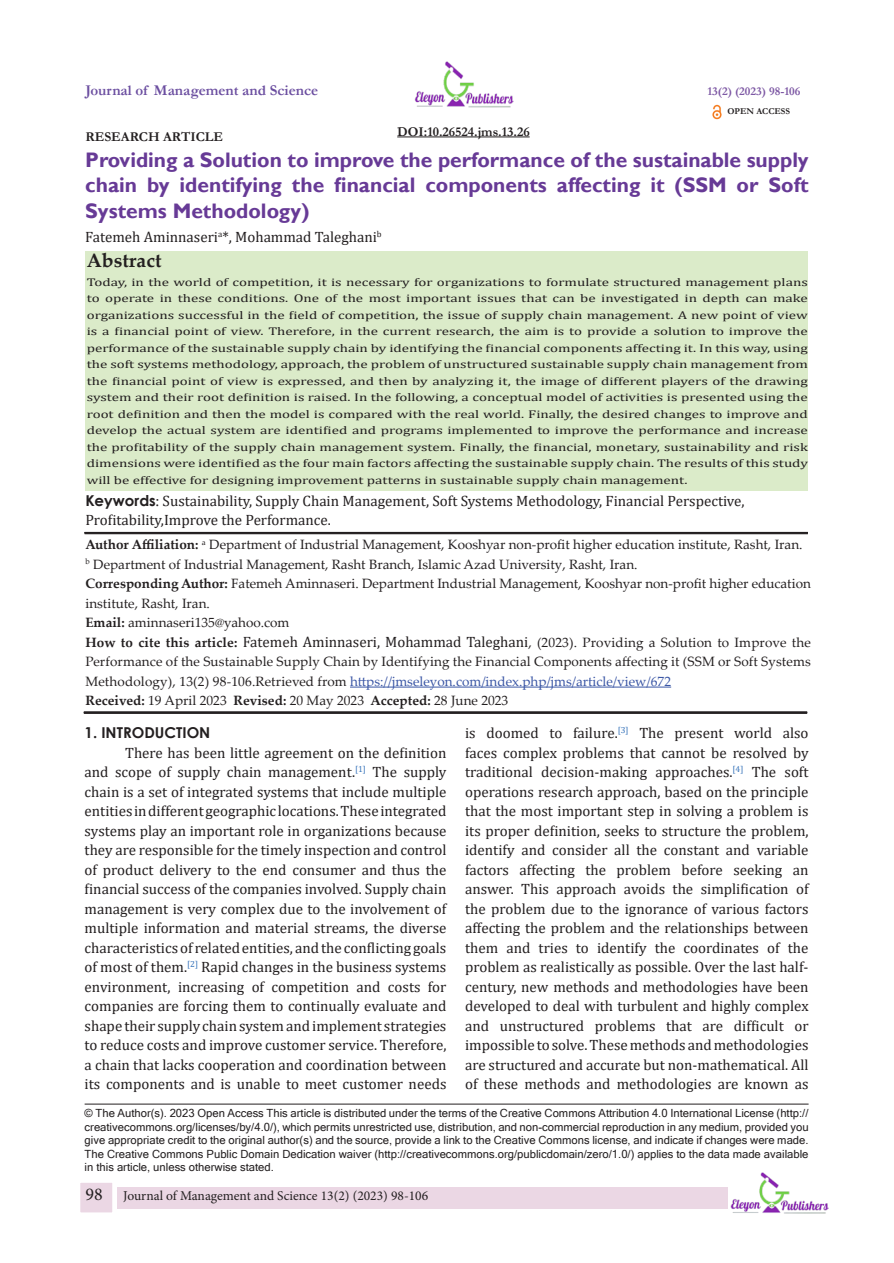
<style>
.page{position:relative;width:894px;height:1263px;background:#fff}
.page>*{position:absolute;margin:0;border:0;box-sizing:border-box;transform-origin:0 0}
.t1{font:700 21px/25.2px "Gill Sans";color:#673a96;text-align:justify}
.t2{font:700 19.5px "Palatino Linotype";color:#231f20}
.t3{font:15px/19.5px "Cambria";color:#231f20;text-align:justify}
.t4{font:700 15px "Garamond";color:#6b4ea0}
.t5{font:700 15px "Century Gothic";color:#231f20}
.t6{font:13.5px/19.5px "Palatino Linotype";color:#231f20}
.t7{font:13.5px "Minion Pro";color:#231f20}
.t8{font:700 13.5px "Garamond";color:#231f20}
.t9{font:700 12px "Garamond";color:#7d58a4}
.t10{font:11.25px/16.5px "Cambria";color:#231f20;text-align:justify;scale:1.33 1}
.t11{font:11.25px/13.5px "Microsoft Sans Serif";color:#231f20;text-align:justify}
.t12{font:700 9px "Garamond";color:#231f20}
.s1{font-family:"Century Gothic";font-weight:700}
.s2{font-family:"Gill Sans"}
.s3{font-weight:700}
.s4{font-family:"Cambria";font-size:15px}
.s5{color:#3a56a5}
.s6{font-size:18px}
</style>
<div class="page">
<div style="left:117px;top:1186px;width:610px;height:22px;background:#ebd7e4"></div>
<div style="left:76px;top:1178px;width:41px;height:38px;background:#ebd7e4;border:4px solid #fff"></div>
<img style="left:713px;top:1172px;width:116px;height:42px">
<img style="left:414px;top:62px;width:100px;height:46px">
<img style="left:712px;top:104px;width:10px;height:16px">
<hr style="left:397px;top:137px;width:132px;height:1px;background:#231f20">
<hr style="left:85px;top:532px;width:722px;height:1px;background:#231f20">
<hr style="left:85px;top:533px;width:722px;height:1px;background:#231f20">
<hr style="left:350px;top:686px;width:321px;height:1px;background:#3a56a5">
<div style="left:86px;top:252px;width:721px;height:239px;background:#dbebc9"></div>
<hr style="left:84px;top:712px;width:722px;height:1px;background:#231f20">
<hr style="left:84px;top:713px;width:722px;height:1px;background:#231f20">
<hr style="left:85px;top:1103px;width:723px;height:1px;background:#231f20">
<p class="t4" style="left:85px;top:80px;width:234px">Journal of Management and Science</p>
<p class="t8" style="left:85px;top:128px;width:139px">RESEARCH ARTICLE</p>
<p class="t9" style="left:707px;top:83px;width:94px">13(2) (2023) 98-106</p>
<p class="t12" style="left:727px;top:105px;width:64px">OPEN ACCESS</p>
<p class="t8" style="left:397px;top:122px;width:134px">DOI:10.26524.jms.13.26</p>
<p class="t1" style="left:85px;top:147px;width:724px">Providing a Solution to improve the performance of the sustainable supply chain by identifying the financial components affecting it (SSM or Soft Systems Methodology)</p>
<p class="t3" style="left:85px;top:227px;width:298px">Fatemeh Aminnaseri<sup>a</sup>*, Mohammad Taleghani<sup>b</sup></p>
<p class="t2" style="left:87px;top:246px;width:76px">Abstract</p>
<p class="t10" style="left:87px;top:273px;width:543px">Today, in the world of competition, it is necessary for organizations to formulate structured management plans to operate in these conditions. One of the most important issues that can be investigated in depth can make organizations successful in the field of competition, the issue of supply chain management. A new point of view is a financial point of view. Therefore, in the current research, the aim is to provide a solution to improve the performance of the sustainable supply chain by identifying the financial components affecting it. In this way, using the soft systems methodology, approach, the problem of unstructured sustainable supply chain management from the financial point of view is expressed, and then by analyzing it, the image of different players of the drawing system and their root definition is raised. In the following, a conceptual model of activities is presented using the root definition and then the model is compared with the real world. Finally, the desired changes to improve and develop the actual system are identified and programs implemented to improve the performance and increase the profitability of the supply chain management system. Finally, the financial, monetary, sustainability and risk dimensions were identified as the four main factors affecting the sustainable supply chain. The results of this study will be effective for designing improvement patterns in sustainable supply chain management.</p>
<p class="t3" style="left:85px;top:492px;width:660px;line-height:18.5px"><span class="s1">Keywords</span><span class="s2">:</span> Sustainability, Supply Chain Management, Soft Systems Methodology, Financial Perspective,<br>Profitability,Improve the Performance.</p>
<p class="t6" style="left:85px;top:534px;width:718px"><span class="s3">Author Affiliation:</span> <sup>a</sup> Department of Industrial Management, Kooshyar non-profit higher education institute, Rasht, Iran.</p>
<p class="t6" style="left:85px;top:554px;width:553px"><sup>b</sup> Department of Industrial Management, Rasht Branch, Islamic Azad University, Rasht, Iran.</p>
<p class="t6" style="left:85px;top:573px;width:726px"><span class="s3">Corresponding Author:</span> Fatemeh Aminnaseri. Department Industrial Management, Kooshyar non-profit higher education institute, Rasht, Iran.</p>
<p class="t6" style="left:85px;top:612px;width:205px"><span class="s3">Email:</span> aminnaseri135@yahoo.com</p>
<p class="t6" style="left:85px;top:632px;width:726px;text-align:justify"><span class="s3">How to cite this article:</span> <span class="s4">Fatemeh Aminnaseri, Mohammad Taleghani</span>, (2023). Providing a Solution to Improve the Performance of the Sustainable Supply Chain by Identifying the Financial Components affecting it (SSM or Soft Systems Methodology), 13(2) 98-106.Retrieved from <span class="s5">https://jmseleyon.com/index.php/jms/article/view/672</span></p>
<p class="t6" style="left:85px;top:690px;width:424px"><span class="s3">Received:</span> 19 April 2023 <span class="s3">Revised:</span> 20 May 2023 <span class="s3">Accepted:</span> 28 June 2023</p>
<p class="t5" style="left:85px;top:721px;width:127px">1. INTRODUCTION</p>
<p class="t3" style="left:85px;top:743px;width:363px;text-indent:41px">There has been little agreement on the definition and scope of supply chain management.<sup>[1]</sup> The supply chain is a set of integrated systems that include multiple entities in different geographic locations. These integrated systems play an important role in organizations because they are responsible for the timely inspection and control of product delivery to the end consumer and thus the financial success of the companies involved. Supply chain management is very complex due to the involvement of multiple information and material streams, the diverse characteristics of related entities, and the conflicting goals of most of them.<sup>[2]</sup> Rapid changes in the business systems environment, increasing of competition and costs for companies are forcing them to continually evaluate and shape their supply chain system and implement strategies to reduce costs and improve customer service. Therefore, a chain that lacks cooperation and coordination between its components and is unable to meet customer needs</p>
<p class="t3" style="left:465px;top:723px;width:345px">is doomed to failure.<sup>[3]</sup> The present world also faces complex problems that cannot be resolved by traditional decision-making approaches.<sup>[4]</sup> The soft operations research approach, based on the principle that the most important step in solving a problem is its proper definition, seeks to structure the problem, identify and consider all the constant and variable factors affecting the problem before seeking an answer. This approach avoids the simplification of the problem due to the ignorance of various factors affecting the problem and the relationships between them and tries to identify the coordinates of the problem as realistically as possible. Over the last half&shy;century, new methods and methodologies have been developed to deal with turbulent and highly complex and unstructured problems that are difficult or impossible to solve. These methods and methodologies are structured and accurate but non-mathematical. All of these methods and methodologies are known as</p>
<p class="t11" style="left:85px;top:1106px;width:725px">© The Author(s). 2023 Open Access This article is distributed under the terms of the Creative Commons Attribution 4.0 International License (http:// creativecommons.org/licenses/by/4.0/), which permits unrestricted use, distribution, and non-commercial reproduction in any medium, provided you give appropriate credit to the original author(s) and the source, provide a link to the Creative Commons license, and indicate if changes were made.<br>The Creative Commons Public Domain Dedication waiver (http://creativecommons.org/publicdomain/zero/1.0/) applies to the data made available in this article, unless otherwise stated.</p>
<p class="t7" style="left:85px;top:1186px;width:344px"><span class="s6">98</span> Journal of Management and Science 13(2) (2023) 98-106</p>
</div>
